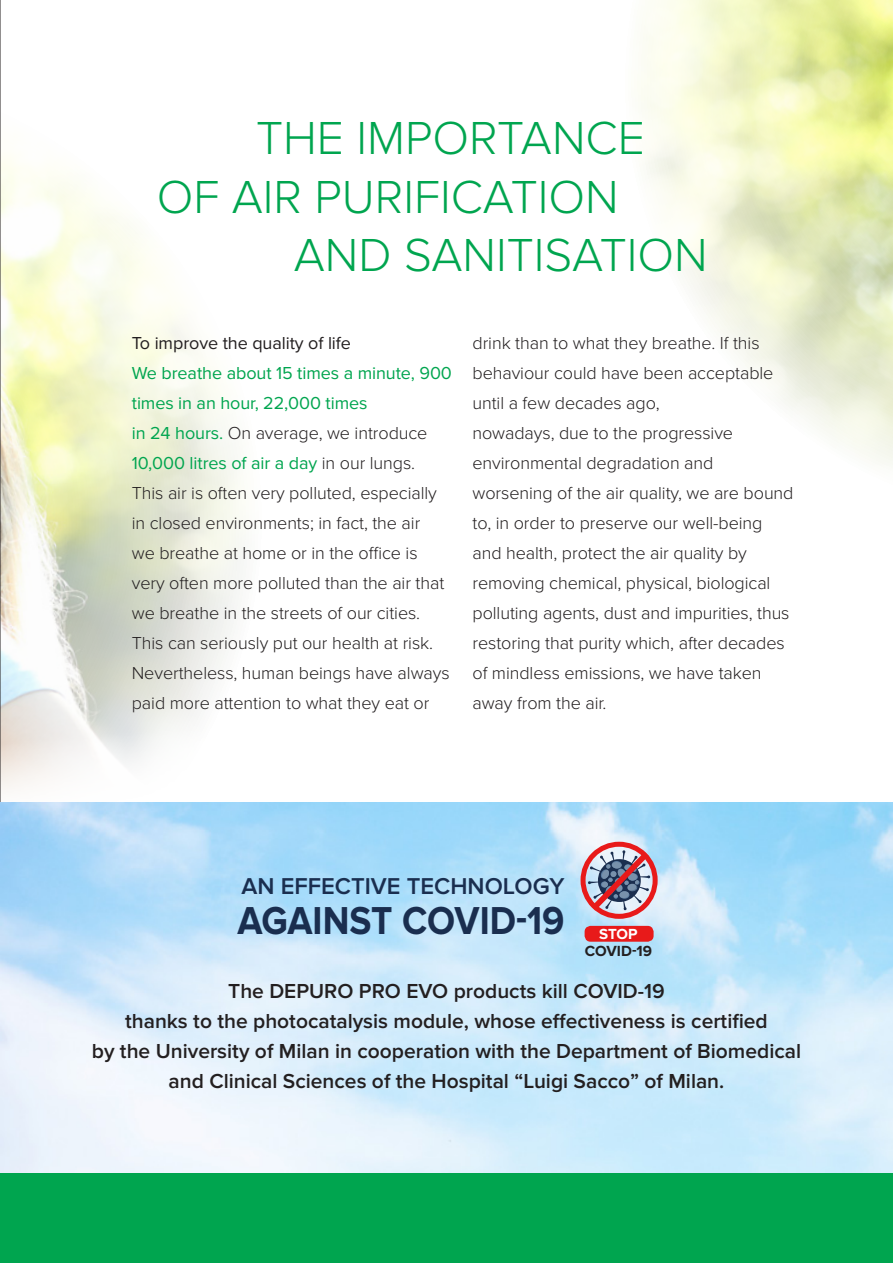
<style>
.page{position:relative;width:893px;height:1263px;background:#fff}
.page>*{position:absolute;margin:0;border:0;box-sizing:border-box;transform-origin:0 0}
.t1{font:300 48px "Proxima Nova";color:#00a54f}
.t2{font:700 40.35px "Proxima Nova";color:#1a2e4f;scale:.91 1}
.t3{font:600 23.7px "Proxima Nova";color:#1a2e4f}
.t4{font:600 21px "Proxima Nova";color:#231f20}
.t5{font:300 18px/30px "Proxima Nova";letter-spacing:-.005em;color:#231f20}
.t6{font:18px "Proxima Nova";letter-spacing:-.005em;color:#231f20}
.t7{font:700 15.15px "Proxima Nova";color:#231f20}
.t8{font:700 15.15px "Proxima Nova";color:#fff}
.s1{font-weight:400;color:#00a54f}
</style>
<div class="page">
<img style="left:1px;top:156px;width:150px;height:647px">
<hr style="left:0;top:0;width:1px;height:1263px;background:#231f20">
<img style="left:151px;top:0;width:742px;height:803px">
<img style="left:0;top:803px;width:893px;height:371px">
<div style="left:0;top:1174px;width:893px;height:89px;background:#00a54f"></div>
<svg style="left:580px;top:842px;width:78px;height:77px;background:#b893a2"></svg>
<div style="left:585px;top:926px;width:69px;height:16px;background:#e81a1a;border-radius:6px"></div>
<p class="t1" style="left:256px;top:111px;width:390px">THE IMPORTANCE</p>
<p class="t1" style="left:157px;top:169px;width:463px">OF AIR PURIFICATION</p>
<p class="t1" style="left:294px;top:228px;width:415px">AND SANITISATION</p>
<p class="t6" style="left:132px;top:332px;width:221px">To improve the quality of life</p>
<p class="t5" style="left:132px;top:358px;width:322px"><span class="s1">We breathe about 15 times a minute, 900 times in an hour, 22,000 times<br>in 24 hours.</span> On average, we introduce <span class="s1">10,000 litres of air a day</span> in our lungs.<br>This air is often very polluted, especially in closed environments; in fact, the air<br>we breathe at home or in the office is very often more polluted than the air that we breathe in the streets of our cities.<br>This can seriously put our health at risk.<br>Nevertheless, human beings have always paid more attention to what they eat or</p>
<p class="t5" style="left:472px;top:328px;width:302px">drink than to what they breathe. If this behaviour could have been acceptable until a few decades ago,</p>
<p class="t5" style="left:472px;top:418px;width:323px">nowadays, due to the progressive environmental degradation and worsening of the air quality, we are bound to, in order to preserve our well-being and health, protect the air quality by removing chemical, physical, biological polluting agents, dust and impurities, thus restoring that purity which, after decades of mindless emissions, we have taken away from the air.</p>
<p class="t3" style="left:242px;top:872px;width:324px">AN EFFECTIVE TECHNOLOGY</p>
<p class="t2" style="left:237px;top:897px;width:361px">AGAINST COVID-19</p>
<p class="t8" style="left:599px;top:925px;width:40px">STOP</p>
<p class="t7" style="left:585px;top:942px;width:69px">COVID-19</p>
<p class="t4" style="left:228px;top:979px;width:438px">The DEPURO PRO EVO products kill COVID-19</p>
<p class="t4" style="left:125px;top:1009px;width:644px">thanks to the photocatalysis module, whose effectiveness is certified</p>
<p class="t4" style="left:92px;top:1039px;width:711px">by the University of Milan in cooperation with the Department of Biomedical</p>
<p class="t4" style="left:169px;top:1069px;width:557px">and Clinical Sciences of the Hospital “Luigi Sacco” of Milan.</p>
</div>
